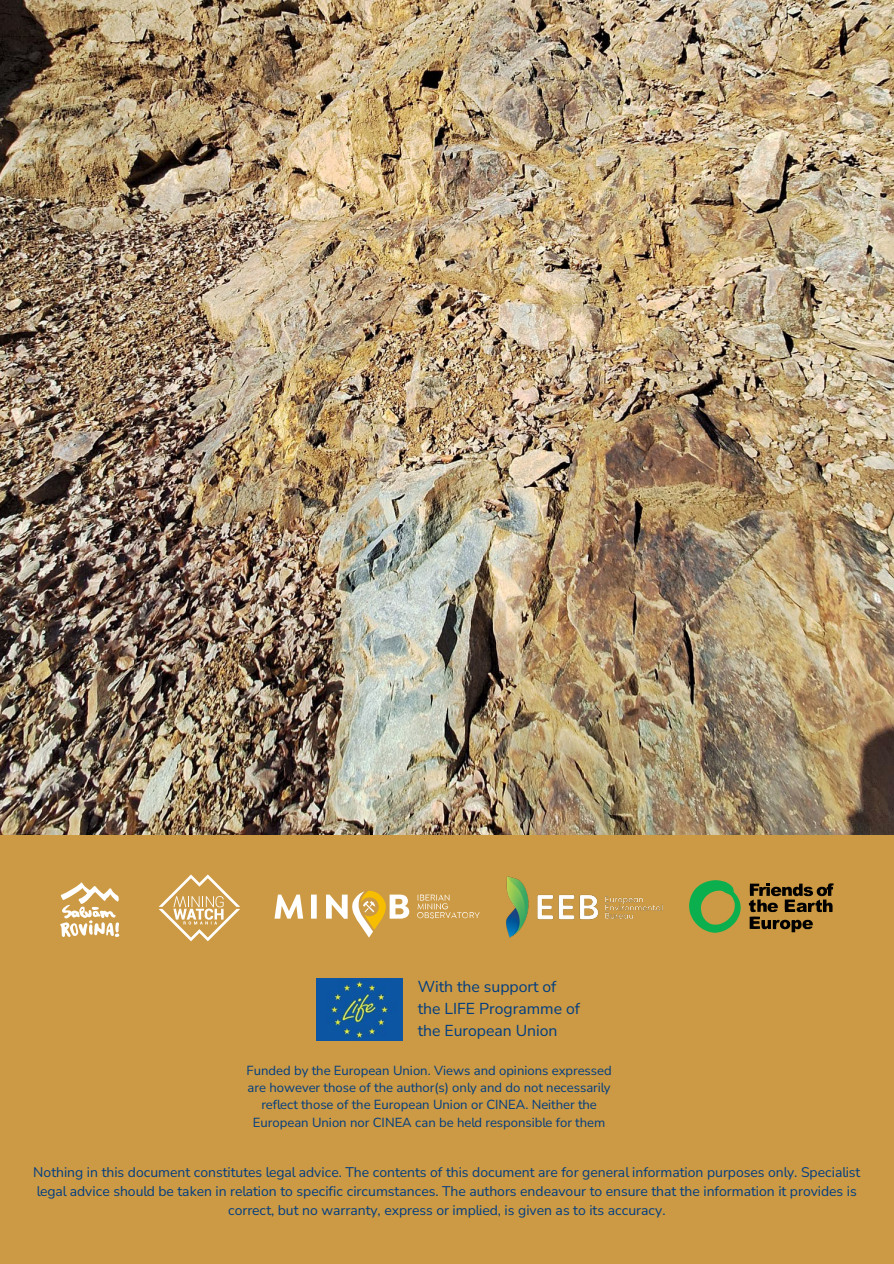
<style>
.page{position:relative;width:894px;height:1264px;background:#fff}
.page>*{position:absolute;margin:0;border:0;box-sizing:border-box;transform-origin:0 0}
.t1{font:200 15.75px/21.8px "Nunito Sans 12 pt";color:#003d82}
.t2{font:200 13.95px/18.6px "Nunito Sans 12 pt";color:#003d82;text-align:center}
.t3{font:200 13.05px/17.4px "Nunito Sans 12 pt";color:#003d82;text-align:center}
</style>
<div class="page">
<div style="left:0;top:0;width:893px;height:1263px;background:#cc9a44"></div>
<img style="left:317px;top:978px;width:85px;height:62px">
<img style="left:0;top:0;width:892px;height:834px">
<img style="left:506px;top:876px;width:157px;height:62px">
<svg style="left:158px;top:874px;width:82px;height:67px"></svg>
<svg style="left:60px;top:882px;width:59px;height:55px"></svg>
<svg style="left:274px;top:890px;width:135px;height:47px"></svg>
<svg style="left:417px;top:894px;width:62px;height:24px"></svg>
<svg style="left:689px;top:880px;width:51px;height:52px"></svg>
<svg style="left:748px;top:883px;width:85px;height:49px"></svg>
<p class="t1" style="left:417px;top:975px;width:164px">With the support of the LIFE Programme of the European Union</p>
<p class="t3" style="left:246px;top:1060px;width:366px">Funded by the European Union. Views and opinions expressed are however those of the author(s) only and do not necessarily reflect those of the European Union or CINEA. Neither the European Union nor CINEA can be held responsible for them</p>
<p class="t2" style="left:33px;top:1162px;width:828px">Nothing in this document constitutes legal advice. The contents of this document are for general information purposes only. Specialist legal advice should be taken in relation to specific circumstances. The authors endeavour to ensure that the information it provides is correct, but no warranty, express or implied, is given as to its accuracy.</p>
</div>
